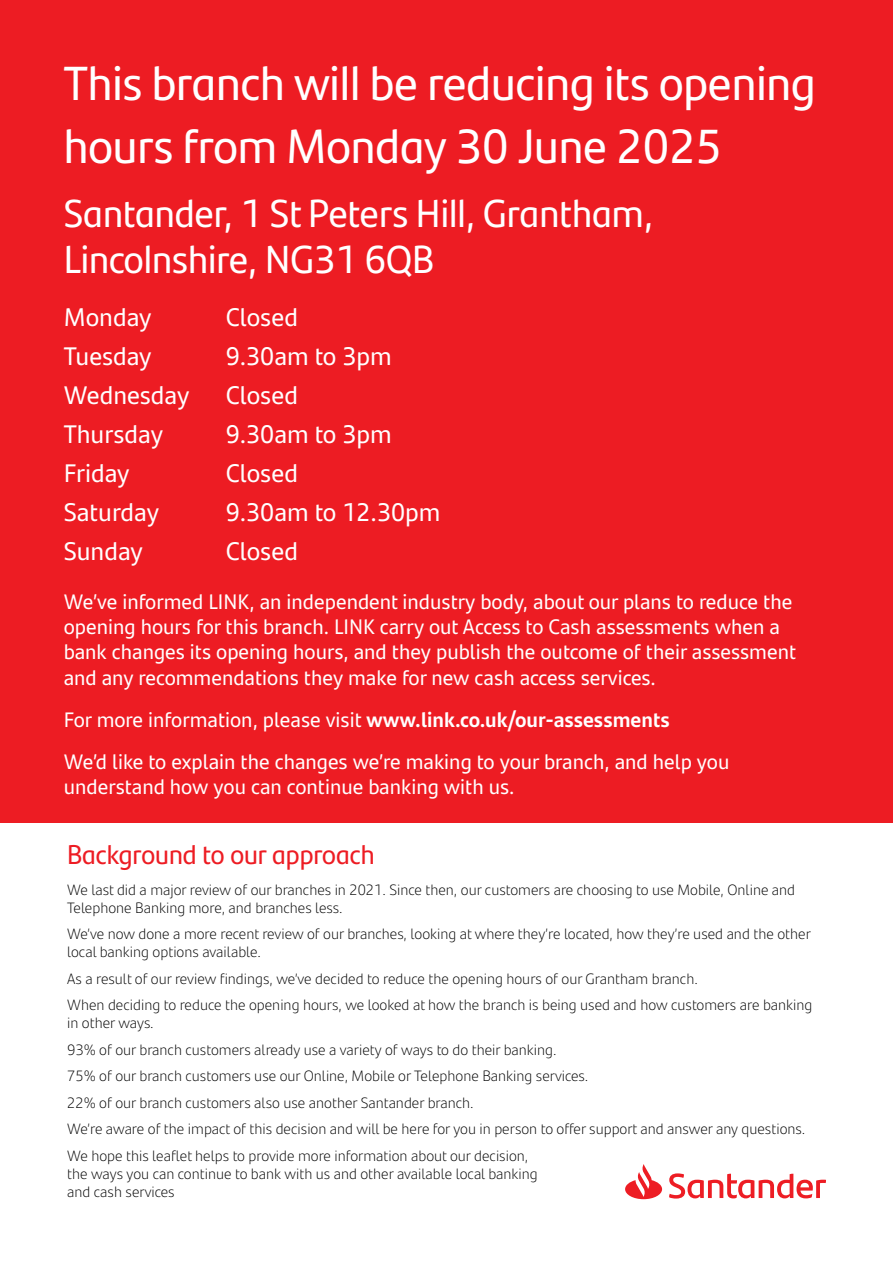
<style>
.page{position:relative;width:893px;height:1263px;background:#fff}
.page>*{position:absolute;margin:0;border:0;box-sizing:border-box;transform-origin:0 0}
.t1{font:48px/63px "Santander Headline";color:#fff}
.t2{font:39px/46.8px "Santander Headline";color:#fff}
._11pt_Body_Copy{font:27px "Santander Headline";color:#ed1c23}
._11pt_Body_Copy-2{font:25.5px "Santander Text";color:#fff}
._11pt_Body_Copy-3{font:21px/25.2px "Santander Text";color:#fff}
._11pt_Body_Copy-4{font:300 15px/18px "Santander Text";color:#000}
.s1{font-weight:700}
</style>
<div class="page">
<div style="left:0;top:0;width:893px;height:822px;background:#ed1c23"></div>
<svg style="left:625px;top:1164px;width:201px;height:35px"></svg>
<p class="t1" style="left:64px;top:49px;width:754px">This branch will be reducing its opening hours from Monday 30 June 2025</p>
<p class="t2" style="left:64px;top:188px;width:591px">Santander, 1 St Peters Hill, Grantham,<br>Lincolnshire, NG31 6QB</p>
<p class="_11pt_Body_Copy-2" style="left:64px;top:297px;width:89px">Monday</p>
<p class="_11pt_Body_Copy-2" style="left:226px;top:297px;width:74px">Closed</p>
<p class="_11pt_Body_Copy-2" style="left:64px;top:336px;width:89px">Tuesday</p>
<p class="_11pt_Body_Copy-2" style="left:226px;top:336px;width:168px">9.30am to 3pm</p>
<p class="_11pt_Body_Copy-2" style="left:64px;top:376px;width:127px">Wednesday</p>
<p class="_11pt_Body_Copy-2" style="left:226px;top:376px;width:74px">Closed</p>
<p class="_11pt_Body_Copy-2" style="left:64px;top:415px;width:101px">Thursday</p>
<p class="_11pt_Body_Copy-2" style="left:226px;top:415px;width:168px">9.30am to 3pm</p>
<p class="_11pt_Body_Copy-2" style="left:64px;top:454px;width:67px">Friday</p>
<p class="_11pt_Body_Copy-2" style="left:226px;top:454px;width:74px">Closed</p>
<p class="_11pt_Body_Copy-2" style="left:64px;top:493px;width:97px">Saturday</p>
<p class="_11pt_Body_Copy-2" style="left:226px;top:493px;width:216px">9.30am to 12.30pm</p>
<p class="_11pt_Body_Copy-2" style="left:64px;top:532px;width:81px">Sunday</p>
<p class="_11pt_Body_Copy-2" style="left:226px;top:532px;width:74px">Closed</p>
<p class="_11pt_Body_Copy-3" style="left:64px;top:588px;width:734px">We’ve informed LINK, an independent industry body, about our plans to reduce the opening hours for this branch. LINK carry out Access to Cash assessments when a bank changes its opening hours, and they publish the outcome of their assessment and any recommendations they make for new cash access services.</p>
<p class="_11pt_Body_Copy-3" style="left:64px;top:706px;width:608px">For more information, please visit <span class="s1">www.link.co.uk/our-assessments</span></p>
<p class="_11pt_Body_Copy-3" style="left:64px;top:748px;width:667px">We’d like to explain the changes we’re making to your branch, and help you understand how you can continue banking with us.</p>
<p class="_11pt_Body_Copy" style="left:67px;top:834px;width:309px">Background to our approach</p>
<p class="_11pt_Body_Copy-4" style="left:67px;top:880px;width:729px">We last did a major review of our branches in 2021. Since then, our customers are choosing to use Mobile, Online and<br>Telephone Banking more, and branches less.</p>
<p class="_11pt_Body_Copy-4" style="left:67px;top:924px;width:745px">We’ve now done a more recent review of our branches, looking at where they’re located, how they’re used and the other local banking options available.</p>
<p class="_11pt_Body_Copy-4" style="left:67px;top:969px;width:632px">As a result of our review findings, we’ve decided to reduce the opening hours of our Grantham branch.</p>
<p class="_11pt_Body_Copy-4" style="left:67px;top:995px;width:747px">When deciding to reduce the opening hours, we looked at how the branch is being used and how customers are banking in other ways.</p>
<p class="_11pt_Body_Copy-4" style="left:67px;top:1040px;width:491px">93% of our branch customers already use a variety of ways to do their banking.</p>
<p class="_11pt_Body_Copy-4" style="left:67px;top:1066px;width:523px">75% of our branch customers use our Online, Mobile or Telephone Banking services.</p>
<p class="_11pt_Body_Copy-4" style="left:67px;top:1093px;width:408px">22% of our branch customers also use another Santander branch.</p>
<p class="_11pt_Body_Copy-4" style="left:67px;top:1119px;width:740px">We’re aware of the impact of this decision and will be here for you in person to offer support and answer any questions.</p>
<p class="_11pt_Body_Copy-4" style="left:67px;top:1146px;width:472px">We hope this leaflet helps to provide more information about our decision, the ways you can continue to bank with us and other available local banking and cash services</p>
</div>
